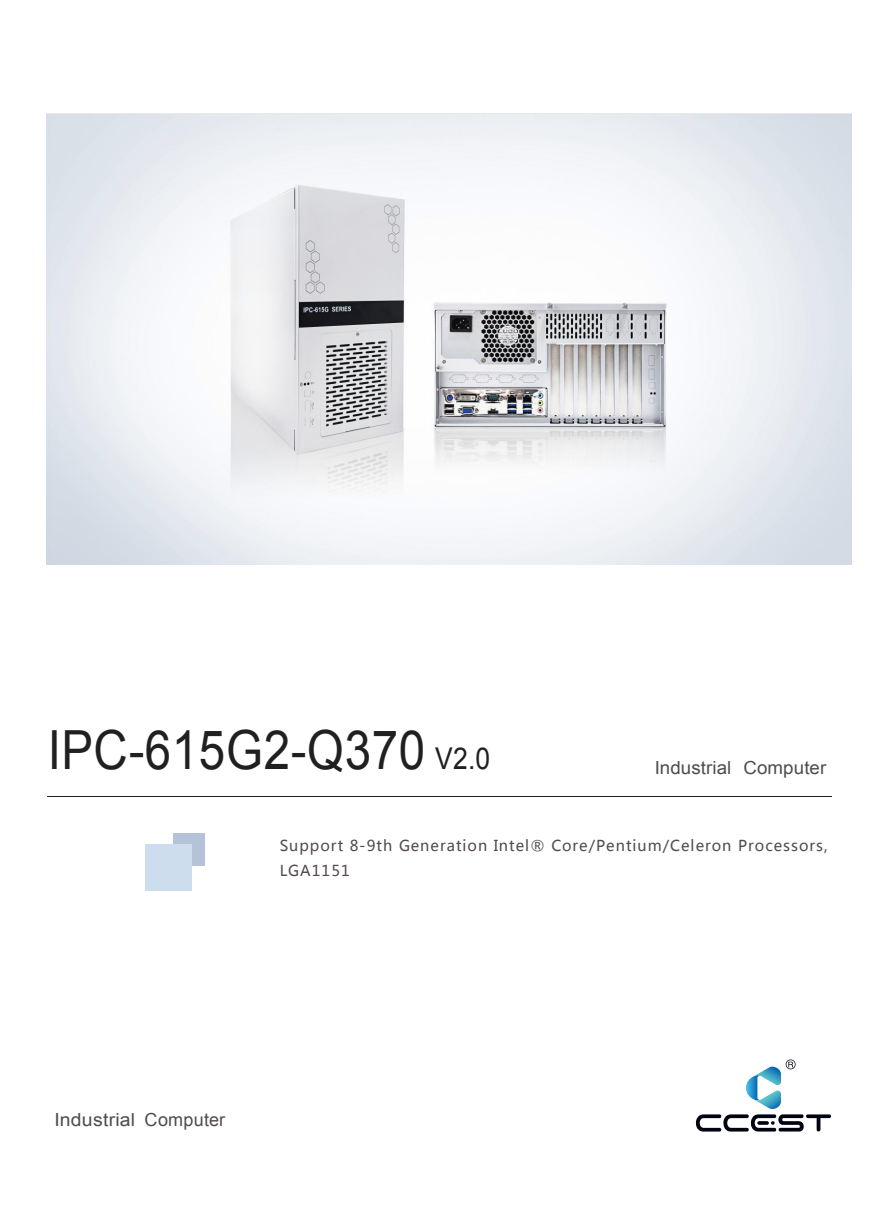
<style>
.page{position:relative;width:894px;height:1212px;background:#fff}
.page>*{position:absolute;margin:0;border:0;box-sizing:border-box;transform-origin:0 0}
.t1{font:54px "Arial";letter-spacing:.01em;color:#221f1f;scale:.88 1}
.t2{font:18px "Arial";letter-spacing:.005em;color:#524b4a;scale:1.08 1}
.t3{font:18px "Arial";letter-spacing:.005em;color:#524b4a;scale:1.04 1}
.t4{font:14.85px/25.5px "Microsoft Ya Hei";letter-spacing:.065em;color:#524b4a}
.s1{font-size:30px}
</style>
<div class="page">
<img style="left:46px;top:113px;width:806px;height:451px">
<hr style="left:47px;top:796px;width:784px;height:1px;background:#221f1f">
<div style="left:173px;top:834px;width:31px;height:32px;background:#b5c3d9"></div>
<div style="left:145px;top:844px;width:47px;height:47px;background:#ceddee"></div>
<svg style="left:696px;top:1060px;width:135px;height:72px"></svg>
<h1 class="t1" style="left:48px;top:715px;width:504px">IPC-615G2-Q370 <span class="s1">V2.0</span></h1>
<p class="t3" style="left:655px;top:756px;width:166px">Industrial Computer</p>
<p class="t4" style="left:280px;top:832px;width:550px">Support 8-9th Generation Intel® Core/Pentium/Celeron Processors,<br>LGA1151</p>
<p class="t2" style="left:54px;top:1108px;width:160px">Industrial Computer</p>
</div>
